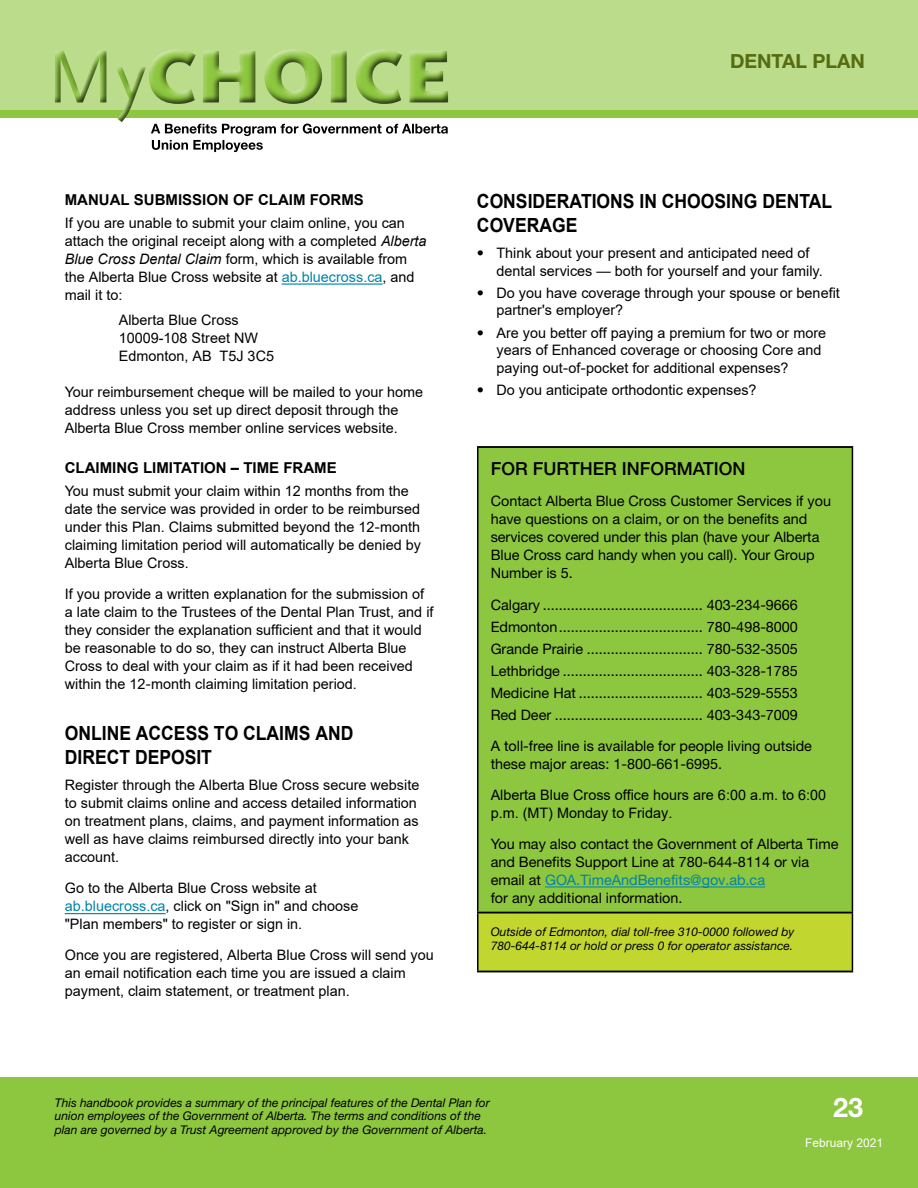
<style>
.page{position:relative;width:918px;height:1188px;background:#fff}
.page>*{position:absolute;margin:0;border:0;box-sizing:border-box;transform-origin:0 0}
.t1{font:700 27px "Helvetica Neue LT Std";color:#fff}
.t2{font:700 19.5px/23.4px "Arial";color:#000;scale:.9 1}
.t3{font:700 19.5px "Helvetica Neue LT Std";color:#566c11}
.t4{font:500 18px "Helvetica Neue LT Std";color:#000}
.t5{font:700 15px "Arial";color:#000}
.t6{font:14.4px/18px "Arial";color:#000}
.t7{font:14.4px/18px "Helvetica Neue LT Std";color:#000}
.t8{font:italic 12px/13.5px "Helvetica Neue LT Std";color:#000}
.t9{font:12px "Arial";color:#fff}
.s1{font-style:italic}
.s2{color:#0084a9}
.s3{font-style:inherit}
.s4{font-family:"Helvetica Neue LT Std"}
.s5{font-family:"Arial"}
</style>
<div class="page">
<div style="left:0;top:1077px;width:918px;height:111px;background:#8dc63f"></div>
<div style="left:0;top:0;width:918px;height:111px;background:#badc8b"></div>
<div style="left:0;top:110px;width:918px;height:8px;background:#8dc63f"></div>
<svg style="left:55px;top:49px;width:393px;height:103px"></svg>
<hr style="left:0;top:0;width:1px;height:111px;background:#8dc63f">
<hr style="left:282px;top:284px;width:101px;height:1px;background:#0084a9">
<hr style="left:65px;top:913px;width:101px;height:1px;background:#0084a9">
<div style="left:478px;top:447px;width:374px;height:466px;background:#8dc63f"></div>
<div style="left:478px;top:913px;width:374px;height:59px;background:#c1d72f"></div>
<hr style="left:477px;top:446px;width:376px;height:2px;background:#000">
<hr style="left:477px;top:448px;width:2px;height:464px;background:#000">
<hr style="left:852px;top:448px;width:1px;height:464px;background:#000">
<hr style="left:477px;top:912px;width:376px;height:1px;background:#000">
<hr style="left:477px;top:914px;width:2px;height:57px;background:#000">
<hr style="left:852px;top:914px;width:1px;height:57px;background:#000">
<hr style="left:477px;top:971px;width:376px;height:1px;background:#000">
<hr style="left:545px;top:887px;width:220px;height:1px;background:#0084a9">
<h2 class="t3" style="left:730px;top:49px;width:136px">DENTAL PLAN</h2>
<p class="t5" style="left:65px;top:189px;width:301px">MANUAL SUBMISSION OF CLAIM FORMS</p>
<p class="t6" style="left:65px;top:214px;width:363px">If you are unable to submit your claim online, you can attach the original receipt along with a completed <span class="s1">Alberta Blue Cross Dental Claim</span> form, which is available from the Alberta Blue Cross website at <span class="s2">ab.bluecross.ca</span>, and mail i<span class="s3">t</span> to:</p>
<p class="t6" style="left:119px;top:311px;width:157px">Alberta Blue Cross<br>10009-108 Street NW<br>Edmonton, AB T5J 3C5</p>
<p class="t6" style="left:65px;top:383px;width:360px">Your reimbursement cheque will be mailed to your home address unless you set up direct deposit through the<br>Alberta Blue Cross member online services website.</p>
<p class="t5" style="left:65px;top:457px;width:273px">CLAIMING LIMITATION – TIME FRAME</p>
<p class="t6" style="left:65px;top:481px;width:358px">You must submit your claim within 12 months from the date the service was provided in order to be reimbursed under this Plan. Claims submitted beyond the 12<span class="s4">‑</span>month claiming limitation period will automatically be denied by Alberta Blue Cross.</p>
<p class="t6" style="left:65px;top:584px;width:370px">If you provide a written explanation for the submission of a late claim to the Trustees of the Dental Plan Trust, and if they consider the explanation sufficient and that it would be reasonable to do so, they can instruct Alberta Blue Cross to deal with your claim as if it had been received within the 12<span class="s4">‑</span>month claiming limitation period.</p>
<h2 class="t2" style="left:65px;top:722px;width:322px">ONLINE ACCESS TO CLAIMS AND<br>DIRECT DEPOSIT</h2>
<p class="t6" style="left:65px;top:776px;width:356px">Register through the Alberta Blue Cross secure website to submit claims online and access detailed information on treatment plans, claims, and payment information as well as have claims reimbursed directly into your bank account.</p>
<p class="t6" style="left:65px;top:879px;width:295px">Go to the Alberta Blue Cross website at <span class="s2">ab.bluecross.ca</span>, click on "Sign in" and choose "Plan members" to register or sign in.</p>
<p class="t6" style="left:65px;top:946px;width:370px">Once you are registered, Alberta Blue Cross will send you an email notification each time you are issued a claim payment, claim statement, or treatment plan.</p>
<h2 class="t2" style="left:477px;top:190px;width:396px">CONSIDERATIONS IN CHOOSING DENTAL<br>COVERAGE</h2>
<p class="t6" style="left:496px;top:245px;width:328px;line-height:17.1px;text-indent:-19px"><span class="s4">•</span> Think about your present and anticipated need of dental services — both for yourself and your family.</p>
<p class="t6" style="left:496px;top:284px;width:345px;line-height:17.1px;text-indent:-19px"><span class="s4">•</span> Do you have coverage through your spouse or benefit partner's employer?</p>
<p class="t6" style="left:496px;top:324px;width:331px;line-height:17.5px;text-indent:-19px"><span class="s4">•</span> Are you better off paying a premium for two or more years of Enhanced coverage or choosing Core and paying out<span class="s4">‑</span>of<span class="s4">‑</span>pocket for additional expenses?</p>
<p class="t6" style="left:477px;top:381px;width:281px"><span class="s4">•</span> Do you anticipate orthodontic expenses?</p>
<p class="t4" style="left:491px;top:458px;width:256px">FOR FURTHER INFORMATION</p>
<p class="t7" style="left:491px;top:492px;width:342px">Contact Alberta Blue Cross <span class="s5">Customer Services</span> if you have questions on a claim, or on the benefits and services covered under this plan (have your Alberta Blue Cross card handy when you call). Your Group Number is 5.</p>
<p class="t7" style="left:491px;top:593px;width:309px;line-height:22px;text-align:justify">Calgary ........................................ 403‑234‑9666<br>Edmonton .................................... 780‑498‑8000<br>Grande Prairie ............................. 780‑532‑3505<br>Lethbridge ................................... 403‑328‑1785<br>Medicine Hat ............................... 403‑529‑5553<br>Red Deer ..................................... 403‑343‑7009</p>
<p class="t7" style="left:491px;top:736px;width:323px">A toll‑free line is available for people living outside these major areas: 1‑800‑661‑6995.</p>
<p class="t6" style="left:491px;top:785px;width:337px">Alberta Blue Cross office hours are 6:00 a.m. to 6:00 p.m. (MT) Monday to Friday.</p>
<p class="t7" style="left:491px;top:834px;width:349px">You may also contact the Government of Alberta Time and Benefits Support Line at 780‑644‑8114 or via email at <span class="s2">GOA.TimeAndBenefits@gov.ab.ca<br></span>for any additional information.</p>
<p class="t8" style="left:491px;top:925px;width:305px">Outside of Edmonton, dial toll-free 310-0000 followed by<br>780-644-8114 or hold or press 0 for operator assistance.</p>
<p class="t8" style="left:55px;top:1095px;width:437px">This handbook provides a summary of the principal features of the Dental Plan for union employees of the Government of Alberta. The terms and conditions of the plan are governed by a Trust Agreement approved by the Government of Alberta.</p>
<h1 class="t1" style="left:833px;top:1091px;width:32px">23</h1>
<p class="t9" style="left:805px;top:1135px;width:80px">February 2021</p>
</div>
